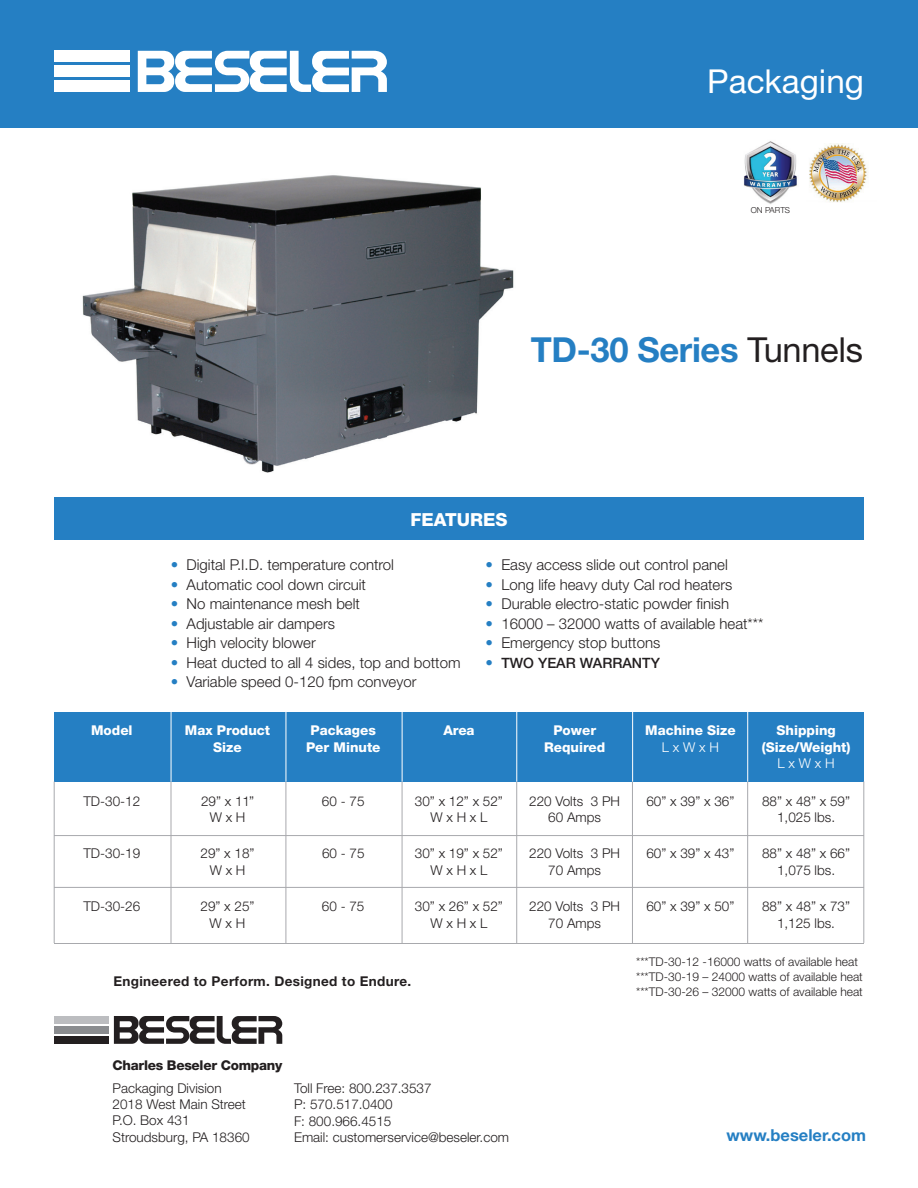
<style>
.page{position:relative;width:918px;height:1188px;background:#fff}
.page>*{position:absolute;margin:0;border:0;box-sizing:border-box;transform-origin:0 0}
.t1{font:700 34.5px "Helvetica Neue";letter-spacing:-.01em;color:#257fc3}
.t2{font:33px "Helvetica Neue";color:#fff}
.t3{font:800 18px "Helvetica Neue";color:#fff}
.t4{font:700 16.5px "Helvetica Neue";color:#257fc3}
.t5{font:300 15px "Helvetica Neue";color:#231f20}
.t6{font:500 14.25px "Helvetica Neue";color:#231f20}
.t7{font:300 13.5px/16.5px "Helvetica Neue";color:#231f20;text-align:center}
.t8{font:800 13.5px/16.5px "Helvetica Neue";color:#fff;text-align:center}
.t9{font:700 13.5px "Helvetica Neue";letter-spacing:.025em;color:#231f20}
.t10{font:800 13.5px "Helvetica Neue";letter-spacing:-.02em;color:#231f20}
.t11{font:300 13.5px "Helvetica Neue";color:#fff}
.t12{font:300 12px/15px "Helvetica Neue";color:#231f20}
.t13{font:300 8.25px "Helvetica Neue";color:#231f20}
.s1{font-weight:400;color:#231f20}
.s2{color:#257fc3}
.s3{font-weight:300;font-size:15px;color:#257fc3}
</style>
<div class="page">
<div style="left:0;top:0;width:918px;height:127px;background:#257fc3"></div>
<div style="left:54px;top:497px;width:810px;height:42px;background:#257fc3"></div>
<div style="left:54px;top:712px;width:810px;height:70px;background:#257fc3"></div>
<hr style="left:171px;top:781px;width:1px;height:162px;background:#a8a9ad">
<hr style="left:286px;top:782px;width:1px;height:161px;background:#a8a9ad">
<hr style="left:402px;top:782px;width:1px;height:161px;background:#a8a9ad">
<hr style="left:516px;top:782px;width:1px;height:161px;background:#a8a9ad">
<hr style="left:632px;top:782px;width:1px;height:161px;background:#a8a9ad">
<hr style="left:747px;top:782px;width:1px;height:161px;background:#a8a9ad">
<hr style="left:54px;top:943px;width:810px;height:1px;background:#a8a9ad">
<hr style="left:747px;top:711px;width:1px;height:71px;background:#fff">
<hr style="left:632px;top:711px;width:1px;height:71px;background:#fff">
<hr style="left:517px;top:711px;width:1px;height:71px;background:#fff">
<hr style="left:402px;top:711px;width:1px;height:71px;background:#fff">
<hr style="left:286px;top:711px;width:1px;height:71px;background:#fff">
<hr style="left:171px;top:711px;width:1px;height:71px;background:#fff">
<img style="left:744px;top:141px;width:53px;height:63px">
<img style="left:809px;top:143px;width:59px;height:59px">
<hr style="left:54px;top:782px;width:1px;height:161px;background:#a8a9ad">
<hr style="left:864px;top:781px;width:1px;height:162px;background:#a8a9ad">
<img style="left:82px;top:175px;width:432px;height:298px">
<hr style="left:54px;top:835px;width:810px;height:1px;background:#a8a9ad">
<hr style="left:54px;top:887px;width:810px;height:1px;background:#a8a9ad">
<div style="left:54px;top:1016px;width:54px;height:8px;background:#bcbdc0"></div>
<div style="left:54px;top:1036px;width:54px;height:8px;background:#231f20"></div>
<div style="left:54px;top:1026px;width:54px;height:8px;background:#8a8c8f"></div>
<svg style="left:114px;top:1016px;width:168px;height:28px"></svg>
<div style="left:54px;top:51px;width:76px;height:11px;background:#fff"></div>
<div style="left:54px;top:81px;width:76px;height:11px;background:#fff"></div>
<div style="left:54px;top:66px;width:76px;height:11px;background:#fff"></div>
<svg style="left:138px;top:51px;width:249px;height:41px"></svg>
<h2 class="t2" style="left:707px;top:61px;width:158px">Packaging</h2>
<p class="t13" style="left:751px;top:205px;width:41px">ON PARTS</p>
<h1 class="t1" style="left:531px;top:328px;width:334px">TD-30 Series <span class="s1">Tunnels</span></h1>
<h3 class="t3" style="left:411px;top:508px;width:98px">FEATURES</h3>
<p class="t5" style="left:171px;top:556px;width:225px"><span class="s2">•</span> Digital P.I.D. temperature control</p>
<p class="t5" style="left:171px;top:575px;width:197px"><span class="s2">•</span> Automatic cool down circuit</p>
<p class="t5" style="left:171px;top:595px;width:191px"><span class="s2">•</span> No maintenance mesh belt</p>
<p class="t5" style="left:171px;top:614px;width:166px"><span class="s2">•</span> Adjustable air dampers</p>
<p class="t5" style="left:171px;top:634px;width:147px"><span class="s2">•</span> High velocity blower</p>
<p class="t5" style="left:171px;top:653px;width:291px"><span class="s2">•</span> Heat ducted to all 4 sides, top and bottom</p>
<p class="t5" style="left:171px;top:673px;width:247px"><span class="s2">•</span> Variable speed 0-120 fpm conveyor</p>
<p class="t5" style="left:486px;top:556px;width:244px"><span class="s2">•</span> Easy access slide out control panel</p>
<p class="t5" style="left:486px;top:575px;width:248px"><span class="s2">•</span> Long life heavy duty Cal rod heaters</p>
<p class="t5" style="left:486px;top:595px;width:245px"><span class="s2">•</span> Durable electro-static powder finish</p>
<p class="t5" style="left:486px;top:614px;width:279px"><span class="s2">•</span> 16000 – 32000 watts of available heat***</p>
<p class="t5" style="left:486px;top:634px;width:176px"><span class="s2">•</span> Emergency stop buttons</p>
<p class="t6" style="left:486px;top:654px;width:176px"><span class="s3">•</span> TWO YEAR WARRANTY</p>
<p class="t8" style="left:91px;top:722px;width:43px">Model</p>
<p class="t8" style="left:185px;top:722px;width:87px">Max Product<br>Size</p>
<p class="t8" style="left:306px;top:722px;width:76px">Packages<br>Per Minute</p>
<p class="t8" style="left:443px;top:722px;width:33px">Area</p>
<p class="t8" style="left:544px;top:722px;width:63px">Power<br>Required</p>
<p class="t8" style="left:645px;top:722px;width:92px">Machine Size</p>
<p class="t11" style="left:662px;top:739px;width:58px">L x W x H</p>
<p class="t8" style="left:762px;top:722px;width:90px">Shipping (Size/Weight)</p>
<p class="t11" style="left:778px;top:755px;width:58px">L x W x H</p>
<p class="t7" style="left:83px;top:792px;width:58px">TD-30-12</p>
<p class="t7" style="left:201px;top:792px;width:54px">29” x 11”<br>W x H</p>
<p class="t7" style="left:322px;top:792px;width:44px">60 - 75</p>
<p class="t7" style="left:415px;top:792px;width:90px">30” x 12” x 52”<br>W x H x L</p>
<p class="t7" style="left:529px;top:792px;width:92px">220 Volts 3 PH<br>60 Amps</p>
<p class="t7" style="left:646px;top:792px;width:90px">60” x 39” x 36”</p>
<p class="t7" style="left:762px;top:792px;width:90px">88” x 48” x 59”<br>1,025 lbs.</p>
<p class="t7" style="left:83px;top:845px;width:58px">TD-30-19</p>
<p class="t7" style="left:201px;top:845px;width:56px">29” x 18”<br>W x H</p>
<p class="t7" style="left:322px;top:845px;width:44px">60 - 75</p>
<p class="t7" style="left:415px;top:845px;width:90px">30” x 19” x 52”<br>W x H x L</p>
<p class="t7" style="left:529px;top:845px;width:92px">220 Volts 3 PH<br>70 Amps</p>
<p class="t7" style="left:646px;top:845px;width:90px">60” x 39” x 43”</p>
<p class="t7" style="left:762px;top:845px;width:90px">88” x 48” x 66”<br>1,075 lbs.</p>
<p class="t7" style="left:83px;top:898px;width:58px">TD-30-26</p>
<p class="t7" style="left:201px;top:898px;width:56px">29” x 25”<br>W x H</p>
<p class="t7" style="left:322px;top:898px;width:44px">60 - 75</p>
<p class="t7" style="left:415px;top:898px;width:90px">30” x 26” x 52”<br>W x H x L</p>
<p class="t7" style="left:529px;top:898px;width:92px">220 Volts 3 PH<br>70 Amps</p>
<p class="t7" style="left:646px;top:898px;width:90px">60” x 39” x 50”</p>
<p class="t7" style="left:762px;top:898px;width:90px">88” x 48” x 73”<br>1,125 lbs.</p>
<p class="t12" style="left:636px;top:954px;width:228px">***TD-30-12 -16000 watts of available heat ***TD-30-19 – 24000 watts of available heat ***TD-30-26 – 32000 watts of available heat</p>
<p class="t9" style="left:113px;top:973px;width:299px">Engineered to Perform. Designed to Endure.</p>
<p class="t10" style="left:113px;top:1058px;width:171px">Charles Beseler Company</p>
<p class="t7" style="left:113px;top:1080px;width:139px;text-align:left">Packaging Division<br>2018 West Main Street<br>P.O. Box 431<br>Stroudsburg, PA 18360</p>
<p class="t7" style="left:294px;top:1080px;width:217px;text-align:left">Toll Free: 800.237.3537<br>P: 570.517.0400<br>F: 800.966.4515<br>Email: customerservice@beseler.com</p>
<p class="t4" style="left:727px;top:1125px;width:141px">www.beseler.com</p>
</div>
